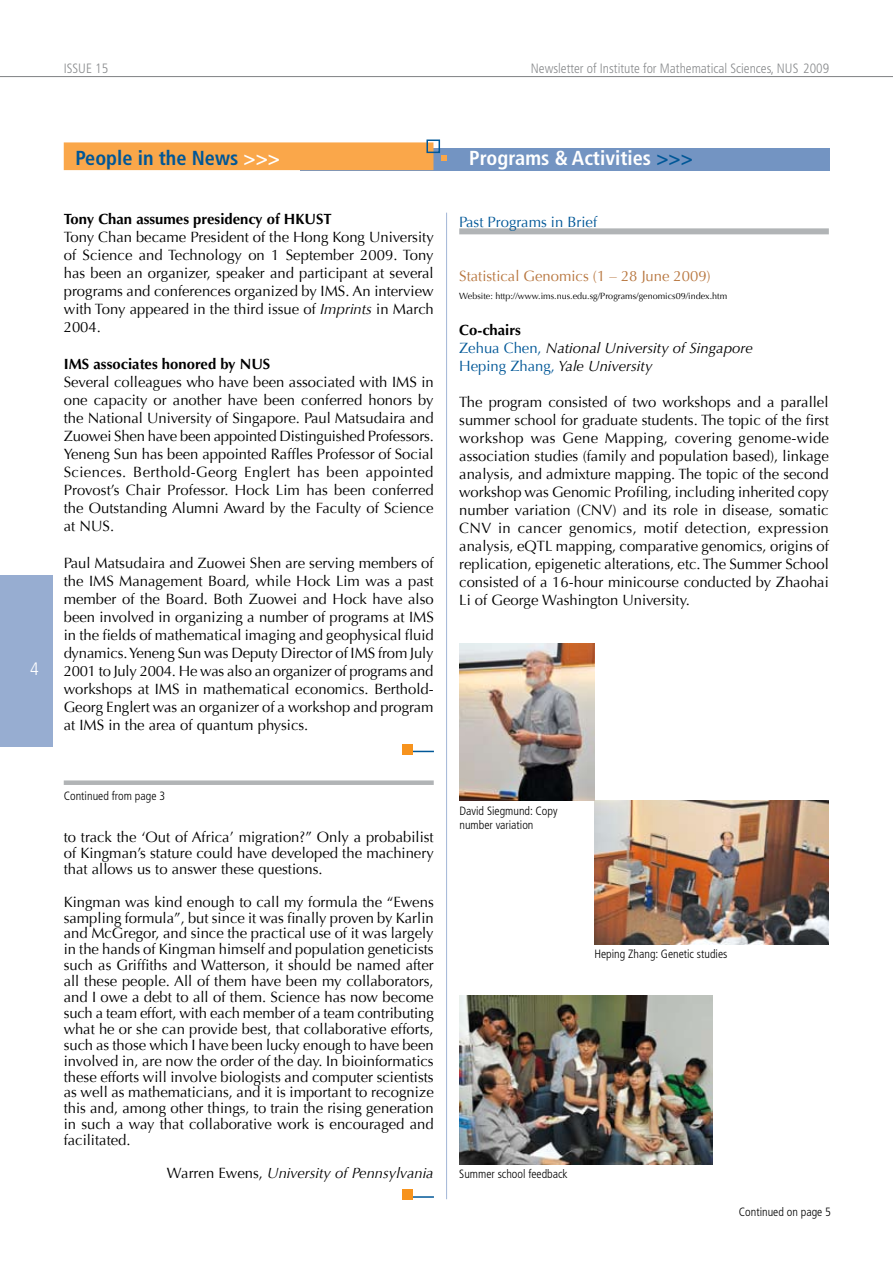
<style>
.page{position:relative;width:893px;height:1263px;background:#fff}
.page>*{position:absolute;margin:0;border:0;box-sizing:border-box;transform-origin:0 0}
.t1{font:700 condensed 20.25px "Frutiger LT Std";color:#fff}
.t2{font:700 condensed 20.25px "Frutiger LT Std";color:#005797}
.t3{font:14.85px/18px "Optima";color:#000;text-align:justify}
.t4{font:italic 14.85px/17.9px "Optima LT Std";color:#000}
.t5{font:700 14.85px "Optima LT Std";color:#000}
.t6{font:italic 14.85px "Optima";color:#000}
.t7{font:14.85px "Optima";color:#b87740}
.t8{font:14.85px "Optima";color:#005797}
.t9{font:300 condensed 13.5px "Frutiger LT Std";color:#8a8c8e}
.t10{font:300 condensed 12px/14.4px "Frutiger LT Std";color:#000}
.t11{font:9px "Optima";color:#000}
.s1{color:#fff}
.s2{font-style:italic}
.s3{font-style:normal}
.s4{color:#005797}
.s5{font-weight:700;font-style:normal}
.s6{font-family:"Optima";font-style:normal;color:#005797}
</style>
<div class="page">
<div style="left:0;top:575px;width:53px;height:172px;background:#97add1"></div>
<hr style="left:0;top:76px;width:893px;height:1px;background:#808284">
<hr style="left:446px;top:213px;width:1px;height:986px;background:#a3b6d7">
<div style="left:300px;top:148px;width:530px;height:22px;background:#7394c2"></div>
<div style="left:64px;top:143px;width:369px;height:26px;background:#faa74a"></div>
<div style="left:64px;top:142px;width:369px;height:28px;border:2px solid #faa74a"></div>
<div style="left:426px;top:140px;width:14px;height:13px;border:2px solid #005797"></div>
<svg style="left:441px;top:155px;width:6px;height:6px"></svg>
<div style="left:459px;top:228px;width:370px;height:6px;background:#b1b4b6"></div>
<svg style="left:413px;top:751px;width:21px;height:1px"></svg>
<div style="left:402px;top:744px;width:11px;height:10px;background:#f7931d"></div>
<img style="left:594px;top:800px;width:234px;height:144px">
<img style="left:459px;top:643px;width:135px;height:157px">
<img style="left:460px;top:996px;width:252px;height:168px">
<div style="left:64px;top:780px;width:370px;height:5px;background:#b1b4b6"></div>
<hr style="left:409px;top:1196px;width:25px;height:2px;background:#005797">
<div style="left:402px;top:1189px;width:11px;height:11px;background:#f7931d"></div>
<p class="t9" style="left:64px;top:61px;width:46px">ISSUE 15</p>
<p class="t9" style="left:531px;top:61px;width:300px">Newsletter of Institute for Mathematical Sciences, NUS 2009</p>
<h1 class="t2" style="left:75px;top:146px;width:206px">People in the News <span class="s1">&gt;&gt;&gt;</span></h1>
<p class="t5" style="left:64px;top:210px;width:269px">Tony Chan assumes presidency of HKUST</p>
<p class="t3" style="left:64px;top:228px;width:371px">Tony Chan became President of the Hong Kong University of Science and Technology on 1 September 2009. Tony has been an organizer, speaker and participant at several programs and conferences organized by IMS. An interview with Tony appeared in the third issue of <span class="s2">Imprints</span> in March 2004.</p>
<p class="t5" style="left:64px;top:355px;width:208px">IMS associates honored by NUS</p>
<p class="t3" style="left:64px;top:373px;width:372px">Several colleagues who have been associated with IMS in one capacity or another have been conferred honors by the National University of Singapore. Paul Matsudaira and Zuowei Shen have been appointed Distinguished Professors.<br>Yeneng Sun has been appointed Raffles Professor of Social Sciences. Berthold-Georg Englert has been appointed Provost’s Chair Professor. Hock Lim has been conferred the Outstanding Alumni Award by the Faculty of Science at NUS.</p>
<p class="t3" style="left:64px;top:554px;width:371px">Paul Matsudaira and Zuowei Shen are serving members of the IMS Management Board, while Hock Lim was a past member of the Board. Both Zuowei and Hock have also been involved in organizing a number of programs at IMS in the fields of mathematical imaging and geophysical fluid dynamics. Yeneng Sun was Deputy Director of IMS from July 2001 to July 2004. He was also an organizer of programs and workshops at IMS in mathematical economics. Berthold-Georg Englert was an organizer of a workshop and program at IMS in the area of quantum physics.</p>
<p class="t10" style="left:64px;top:789px;width:103px">Continued from page 3</p>
<p class="t3" style="left:64px;top:829px;width:371px;line-height:15.9px">to track the ‘Out of Africa’ migration?” Only a probabilist of Kingman’s stature could have developed the machinery that allows us to answer these questions.</p>
<p class="t3" style="left:64px;top:894px;width:372px;line-height:15.9px">Kingman was kind enough to call my formula the “Ewens sampling formula”, but since it was finally proven by Karlin and McGregor, and since the practical use of it was largely in the hands of Kingman himself and population geneticists such as Griffiths and Watterson, it should be named after all these people. All of them have been my collaborators, and I owe a debt to all of them. Science has now become such a team effort, with each member of a team contributing what he or she can provide best, that collaborative efforts, such as those which I have been lucky enough to have been involved in, are now the order of the day. In bioinformatics these efforts will involve biologists and computer scientists as well as mathematicians, and it is important to recognize this and, among other things, to train the rising generation in such a way that collaborative work is encouraged and facilitated.</p>
<p class="t6" style="left:167px;top:1164px;width:268px"><span class="s3">Warren Ewens,</span> University of Pennsylvania</p>
<h1 class="t1" style="left:469px;top:146px;width:225px">Programs &amp; Activities <span class="s4">&gt;&gt;&gt;</span></h1>
<p class="t8" style="left:459px;top:213px;width:139px">Past Programs in Brief</p>
<p class="t7" style="left:459px;top:268px;width:253px">Statistical Genomics (1 – 28 June 2009)</p>
<p class="t11" style="left:459px;top:291px;width:269px">Website: http://www.ims.nus.edu.sg/Programs/genomics09/index.htm</p>
<p class="t4" style="left:459px;top:321px;width:295px"><span class="s5">Co-chairs<br></span><span class="s6">Zehua Chen,</span> National University of Singapore<br><span class="s6">Heping Zhang,</span> Yale University</p>
<p class="t3" style="left:459px;top:393px;width:371px">The program consisted of two workshops and a parallel summer school for graduate students. The topic of the first workshop was Gene Mapping, covering genome-wide association studies (family and population based), linkage analysis, and admixture mapping. The topic of the second workshop was Genomic Profiling, including inherited copy number variation (CNV) and its role in disease, somatic CNV in cancer genomics, motif detection, expression analysis, eQTL mapping, comparative genomics, origins of replication, epigenetic alterations, etc. The Summer School consisted of a 16-hour minicourse conducted by Zhaohai Li of George Washington University.</p>
<p class="t10" style="left:459px;top:803px;width:100px">David Siegmund: Copy number variation</p>
<p class="t10" style="left:594px;top:947px;width:134px">Heping Zhang: Genetic studies</p>
<p class="t10" style="left:459px;top:1167px;width:110px">Summer school feedback</p>
<p class="t10" style="left:739px;top:1204px;width:94px">Continued on page 5</p>
</div>
